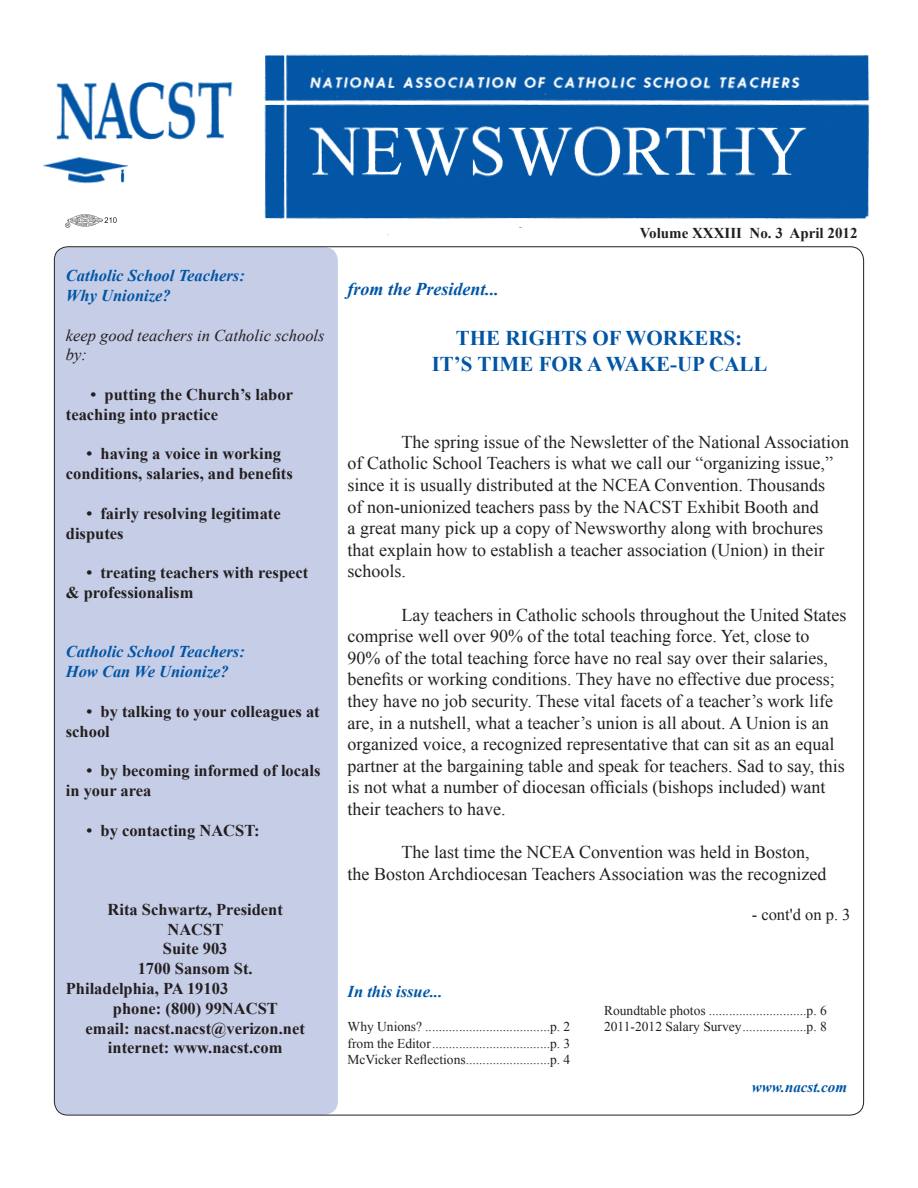
<style>
.page{position:relative;width:918px;height:1188px;background:#fff}
.page>*{position:absolute;margin:0;border:0;box-sizing:border-box;transform-origin:0 0}
.t1{font:700 21px/25.2px "Times New Roman";color:#0155a5;text-align:center}
.t2{font:18px/21.6px "Times New Roman";color:#231f20}
.t3{font:italic 700 18px "Times New Roman";color:#0155a5}
.t4{font:700 16.5px/19.8px "Times New Roman";color:#231f20}
.t5{font:italic 700 16.5px/19.8px "Times New Roman";color:#0155a5}
.t6{font:italic 16.5px/19.8px "Times New Roman";color:#231f20}
.t7{font:16.5px "Times New Roman";color:#231f20}
.t8{font:700 15px "Times New Roman";color:#231f20}
.t9{font:italic 700 15px "Times New Roman";color:#0155a5}
.t10{font:13.5px/16.2px "Times New Roman";color:#231f20;text-align:justify}
</style>
<div class="page">
<div style="left:55px;top:247px;width:283px;height:868px;background:#c6cde7;border-radius:14px"></div>
<img style="left:43px;top:54px;width:827px;height:218px">
<img style="left:66px;top:214px;width:54px;height:14px">
<p class="t5" style="left:66px;top:265px;width:181px">Catholic School Teachers:<br>Why Unionize?</p>
<p class="t6" style="left:66px;top:325px;width:260px">keep good teachers in Catholic schools by:</p>
<p class="t4" style="left:66px;top:384px;width:229px;text-indent:25px">• putting the Church’s labor teaching into practice</p>
<p class="t4" style="left:66px;top:444px;width:228px;text-align:center">• having a voice in working conditions, salaries, and benefits</p>
<p class="t4" style="left:66px;top:503px;width:216px;text-indent:21px">• fairly resolving legitimate disputes</p>
<p class="t4" style="left:66px;top:562px;width:244px;text-indent:21px">• treating teachers with respect &amp; professionalism</p>
<p class="t5" style="left:66px;top:641px;width:181px">Catholic School Teachers:<br>How Can We Unionize?</p>
<p class="t4" style="left:66px;top:701px;width:255px;text-indent:21px">• by talking to your colleagues at school</p>
<p class="t4" style="left:66px;top:760px;width:256px;text-indent:21px">• by becoming informed of locals in your area</p>
<p class="t4" style="left:86px;top:820px;width:175px">• by contacting NACST:</p>
<p class="t4" style="left:108px;top:899px;width:177px">Rita Schwartz, President</p>
<p class="t4" style="left:167px;top:919px;width:57px">NACST</p>
<p class="t4" style="left:163px;top:939px;width:66px">Suite 903</p>
<p class="t4" style="left:138px;top:958px;width:117px">1700 Sansom St.</p>
<p class="t4" style="left:66px;top:978px;width:164px">Philadelphia, PA 19103</p>
<p class="t4" style="left:113px;top:998px;width:166px">phone: (800) 99NACST</p>
<p class="t4" style="left:86px;top:1018px;width:221px">email: nacst.nacst@verizon.net</p>
<p class="t4" style="left:108px;top:1038px;width:176px">internet: www.nacst.com</p>
<p class="t8" style="left:640px;top:223px;width:219px">Volume XXXIII No. 3 April 2012</p>
<p class="t3" style="left:348px;top:276px;width:153px">from the President...</p>
<p class="t1" style="left:432px;top:325px;width:337px">THE RIGHTS OF WORKERS:<br>IT’S TIME FOR A WAKE-UP CALL</p>
<p class="t2" style="left:348px;top:431px;width:503px;text-indent:54px">The spring issue of the Newsletter of the National Association of Catholic School Teachers is what we call our “organizing issue,” since it is usually distributed at the NCEA Convention. Thousands<br>of non-unionized teachers pass by the NACST Exhibit Booth and<br>a great many pick up a copy of Newsworthy along with brochures that explain how to establish a teacher association (Union) in their schools.</p>
<p class="t2" style="left:348px;top:604px;width:500px;text-indent:54px">Lay teachers in Catholic schools throughout the United States comprise well over 90% of the total teaching force. Yet, close to 90% of the total teaching force have no real say over their salaries, benefits or working conditions. They have no effective due process; they have no job security. These vital facets of a teacher’s work life are, in a nutshell, what a teacher’s union is all about. A Union is an organized voice, a recognized representative that can sit as an equal partner at the bargaining table and speak for teachers. Sad to say, this is not what a number of diocesan officials (bishops included) want their teachers to have.</p>
<p class="t2" style="left:348px;top:841px;width:480px;text-indent:54px">The last time the NCEA Convention was held in Boston, the Boston Archdiocesan Teachers Association was the recognized</p>
<p class="t5" style="left:348px;top:981px;width:96px">In this issue...</p>
<p class="t10" style="left:348px;top:1018px;width:224px">Why Unions? .....................................p. 2 from the Editor...................................p. 3<br>McVicker Reflections.........................p. 4</p>
<p class="t7" style="left:752px;top:903px;width:100px">- cont'd on p. 3</p>
<p class="t10" style="left:604px;top:1002px;width:224px">Roundtable photos .............................p. 6<br>2011-2012 Salary Survey...................p. 8</p>
<p class="t9" style="left:752px;top:1077px;width:97px">www.nacst.com</p>
</div>
